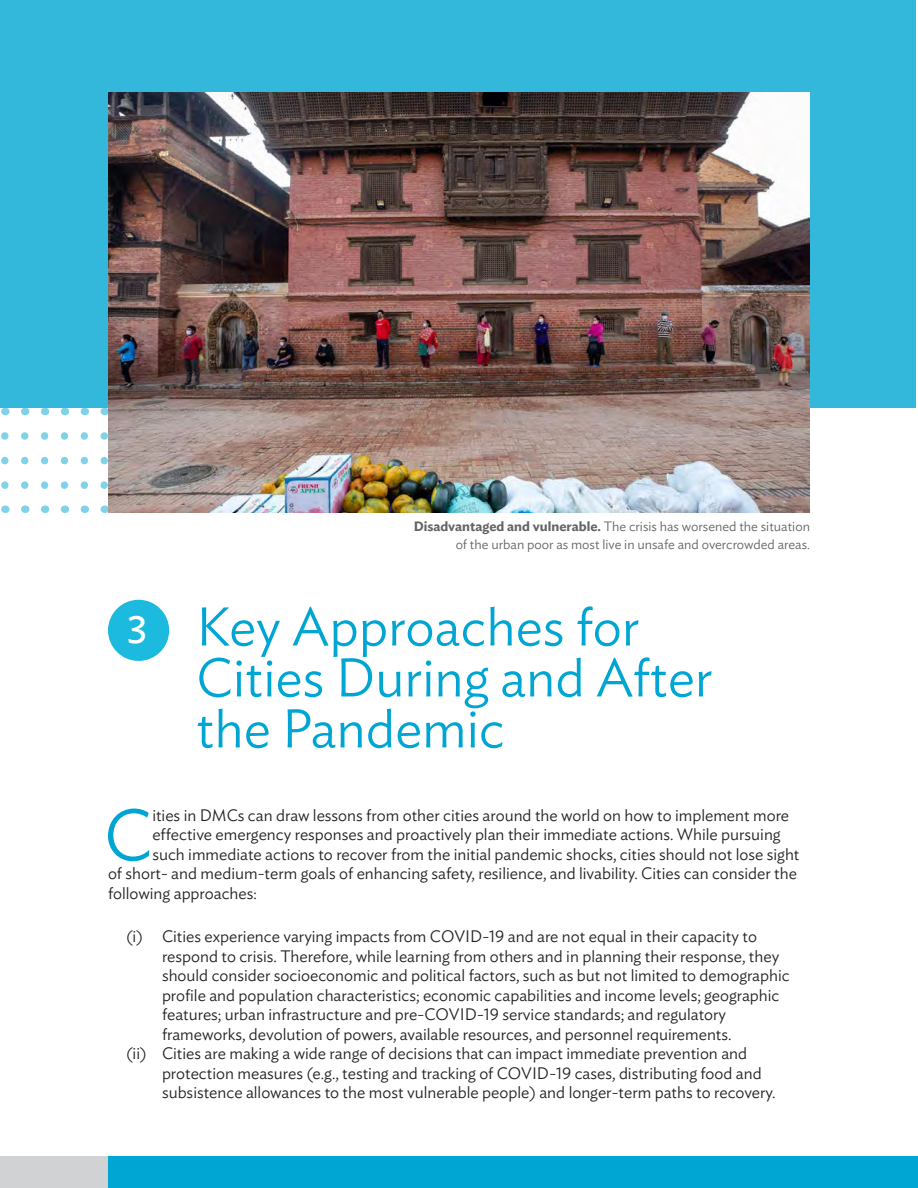
<style>
.page{position:relative;width:918px;height:1188px;background:#fff}
.page>*{position:absolute;margin:0;border:0;box-sizing:border-box;transform-origin:0 0}
.BT_1st{font:300 71.4px "Ideal Sans";color:#00a6d3}
.Chapter_Title{font:300 54px/51px "Ideal Sans";color:#00a6d3}
.t1{font:39px "Ideal Sans";color:#fff}
.BT_1st-2{font:300 16.5px/19.5px "Ideal Sans";color:#231f20}
.Photo_Caption{font:300 13.5px/18px "Ideal Sans";color:#636366;text-align:right}
.s1{font-weight:600}
</style>
<div class="page">
<div style="left:0;top:0;width:916px;height:408px;background:#33b7db"></div>
<svg style="left:1px;top:436px;width:8px;height:53px"></svg>
<svg style="left:61px;top:436px;width:7px;height:53px"></svg>
<svg style="left:21px;top:436px;width:7px;height:53px"></svg>
<svg style="left:81px;top:436px;width:7px;height:53px"></svg>
<svg style="left:41px;top:436px;width:7px;height:53px"></svg>
<svg style="left:100px;top:436px;width:8px;height:53px"></svg>
<div style="left:0;top:1156px;width:918px;height:32px;background:#00a6d3"></div>
<div style="left:0;top:1156px;width:108px;height:32px;background:#d1d2d4"></div>
<div style="left:108px;top:600px;width:61px;height:61px;background:#1cbadf;border-radius:50%"></div>
<img style="left:108px;top:93px;width:702px;height:420px">
<p class="Photo_Caption" style="left:414px;top:516px;width:398px"><span class="s1">Disadvantaged and vulnerable.</span> The crisis has worsened the situation of the urban poor as most live in unsafe and overcrowded areas.</p>
<p class="t1" style="left:127px;top:600px;width:22px">3</p>
<p class="Chapter_Title" style="left:196px;top:597px;width:518px">Key Approaches for<br>Cities During and After the Pandemic</p>
<p class="BT_1st" style="left:104px;top:780px;width:50px">C</p>
<p class="BT_1st-2" style="left:152px;top:804px;width:638px">ities in DMCs can draw lessons from other cities around the world on how to implement more</p>
<p class="BT_1st-2" style="left:152px;top:824px;width:630px">effective emergency responses and proactively plan their immediate actions. While pursuing</p>
<p class="BT_1st-2" style="left:152px;top:843px;width:649px">such immediate actions to recover from the initial pandemic shocks, cities should not lose sight</p>
<p class="BT_1st-2" style="left:108px;top:863px;width:691px">of short- and medium-term goals of enhancing safety, resilience, and livability. Cities can consider the</p>
<p class="BT_1st-2" style="left:108px;top:882px;width:150px">following approaches:</p>
<p class="BT_1st-2" style="left:162px;top:926px;width:629px;text-indent:-36px">(i) Cities experience varying impacts from COVID-19 and are not equal in their capacity to respond to crisis. Therefore, while learning from others and in planning their response, they should consider socioeconomic and political factors, such as but not limited to demographic profile and population characteristics; economic capabilities and income levels; geographic features; urban infrastructure and pre-COVID-19 service standards; and regulatory frameworks, devolution of powers, available resources, and personnel requirements.</p>
<p class="BT_1st-2" style="left:162px;top:1043px;width:615px;text-indent:-36px">(ii) Cities are making a wide range of decisions that can impact immediate prevention and protection measures (e.g., testing and tracking of COVID-19 cases, distributing food and subsistence allowances to the most vulnerable people) and longer-term paths to recovery.</p>
</div>
